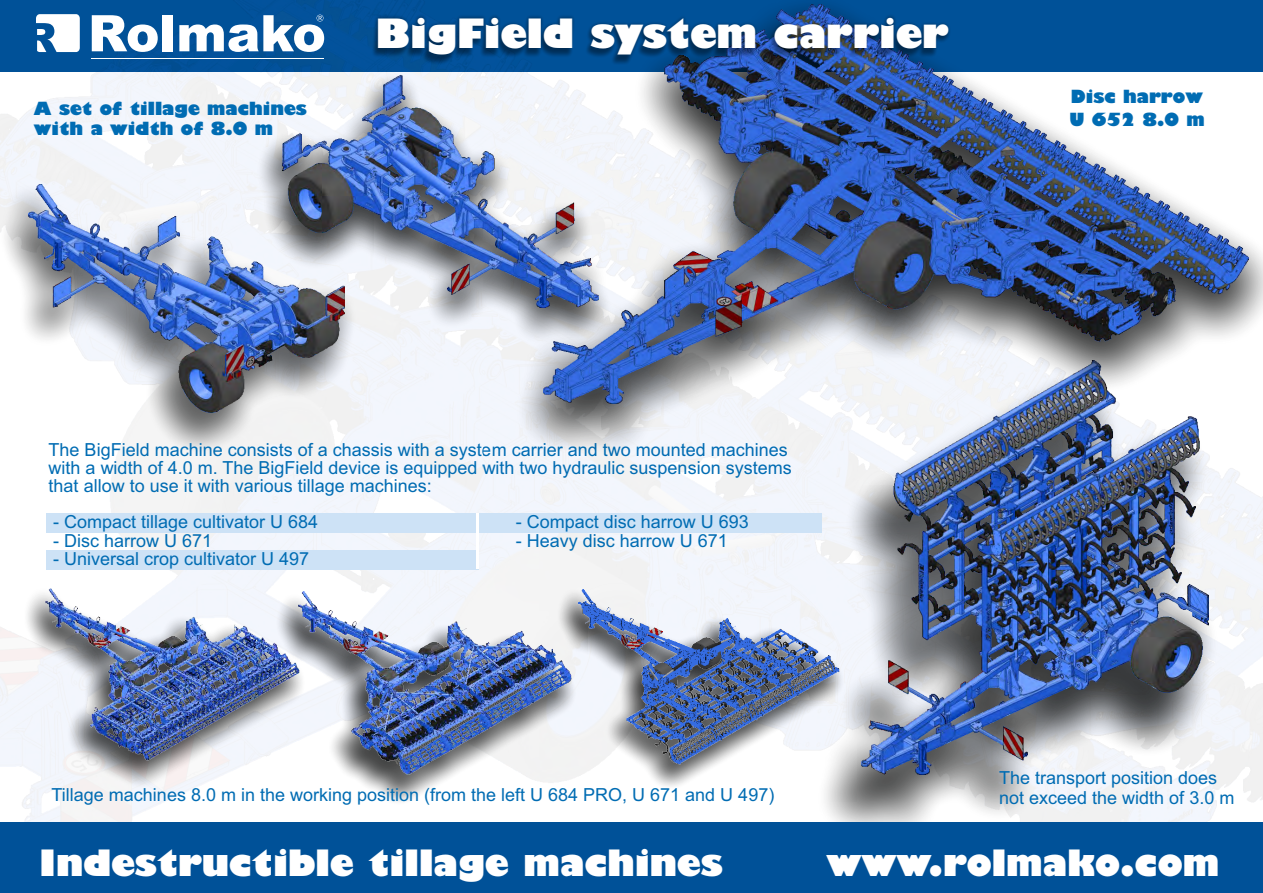
<style>
.page{position:relative;width:1263px;height:893px;background:#fff}
.page>*{position:absolute;margin:0;border:0;box-sizing:border-box;transform-origin:0 0}
.t1{font:800 40.05px "Humanist 521 L2";color:#fff}
.t2{font:800 36px "Humanist 521 L2";color:#fff}
.t3{font:18px/18.5px "Arial";color:#006cb3}
.t4{font:800 18px/20.1px "Humanist 521 L2";color:#006cb3}
</style>
<div class="page">
<img style="left:0;top:0;width:1263px;height:822px">
<div style="left:235px;top:36px;width:397px;height:325px;background:#151616;opacity:.81"></div>
<img style="left:276px;top:58px;width:207px;height:249px">
<div style="left:0;top:138px;width:374px;height:346px;background:#151616;opacity:.66"></div>
<img style="left:2px;top:158px;width:343px;height:267px">
<div style="left:789px;top:344px;width:451px;height:519px;background:#151616;opacity:.85"></div>
<img style="left:861px;top:485px;width:347px;height:290px">
<svg style="left:92px;top:15px;width:66px;height:37px"></svg>
<div style="left:163px;top:15px;width:10px;height:36px;background:#fff"></div>
<svg style="left:179px;top:15px;width:145px;height:37px"></svg>
<svg style="left:36px;top:14px;width:44px;height:38px"></svg>
<hr style="left:92px;top:58px;width:232px;height:1px;background:#fff">
<div style="left:483px;top:0;width:780px;height:485px;background:#151616;opacity:.9"></div>
<img style="left:543px;top:4px;width:706px;height:399px">
<div style="left:0;top:822px;width:1263px;height:71px;background:#005198"></div>
<div style="left:543px;top:575px;width:314px;height:227px;background:#151616;opacity:.87"></div>
<img style="left:588px;top:590px;width:252px;height:175px">
<div style="left:0;top:543px;width:350px;height:263px;background:#151616;opacity:.86"></div>
<img style="left:0;top:561px;width:300px;height:200px">
<div style="left:260px;top:580px;width:328px;height:239px;background:#151616;opacity:.84"></div>
<img style="left:298px;top:591px;width:273px;height:184px">
<svg style="left:369px;top:12px;width:585px;height:56px"></svg>
<div style="left:47px;top:550px;width:432px;height:19px;background:#cde2f6"></div>
<div style="left:46px;top:514px;width:775px;height:19px;background:#cde2f6"></div>
<hr style="left:476px;top:514px;width:3px;height:55px;background:#fff">
<p class="t4" style="left:34px;top:100px;width:274px">A set of tillage machines with a width of 8.0 m</p>
<h1 class="t1" style="left:376px;top:18px;width:574px">BigField system carrier</h1>
<p class="t4" style="left:1069px;top:86px;width:137px;line-height:23.2px">Disc harrow<br>U 652 8.0 m</p>
<p class="t3" style="left:49px;top:442px;width:744px">The BigField machine consists of a chassis with a system carrier and two mounted machines with a width of 4.0 m. The BigField device is equipped with two hydraulic suspension systems that allow to use it with various tillage machines:</p>
<p class="t3" style="left:53px;top:514px;width:267px">- Compact tillage cultivator U 684</p>
<p class="t3" style="left:53px;top:533px;width:161px">- Disc harrow U 671</p>
<p class="t3" style="left:53px;top:551px;width:258px">- Universal crop cultivator U 497</p>
<p class="t3" style="left:516px;top:514px;width:235px">- Compact disc harrow U 693</p>
<p class="t3" style="left:516px;top:533px;width:214px">- Heavy disc harrow U 671</p>
<p class="t3" style="left:52px;top:787px;width:724px">Tillage machines 8.0 m in the working position (from the left U 684 PRO, U 671 and U 497)</p>
<p class="t3" style="left:999px;top:769px;width:237px;line-height:20.1px">The transport position does not exceed the width of 3.0 m</p>
<h2 class="t2" style="left:39px;top:849px;width:685px">Indestructible tillage machines</h2>
<h2 class="t2" style="left:826px;top:849px;width:394px">www.rolmako.com</h2>
</div>
